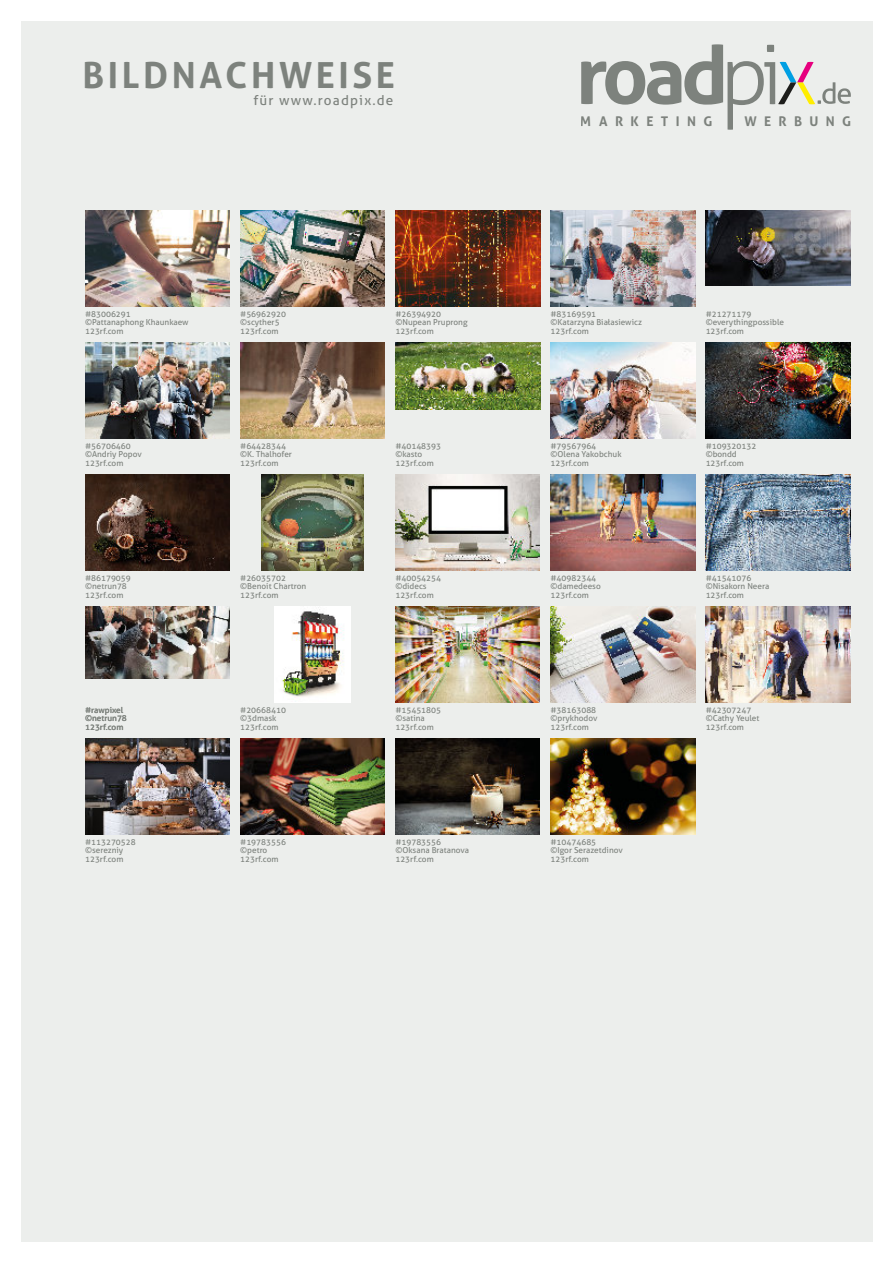
<style>
.page{position:relative;width:894px;height:1263px;background:#fff}
.page>*{position:absolute;margin:0;border:0;box-sizing:border-box;transform-origin:0 0}
.t1{font:700 36px "Aller";letter-spacing:.1em;color:#7d827d}
.t2{font:13.5px "Aller";letter-spacing:.085em;color:#7d827d}
.t3{font:700 13.35px "Aller";letter-spacing:.555em;color:#7d827d}
.t4{font:8.25px/8.4px "Aller";color:#7d827d}
</style>
<div class="page">
<div style="left:21px;top:21px;width:851px;height:1221px;background:#eceeec"></div>
<svg style="left:581px;top:44px;width:269px;height:86px"></svg>
<img style="left:85px;top:210px;width:145px;height:97px">
<img style="left:240px;top:210px;width:145px;height:97px">
<img style="left:395px;top:210px;width:145px;height:97px">
<img style="left:550px;top:210px;width:145px;height:97px">
<img style="left:705px;top:210px;width:145px;height:76px">
<img style="left:85px;top:342px;width:144px;height:97px">
<img style="left:240px;top:342px;width:144px;height:97px">
<img style="left:395px;top:342px;width:145px;height:67px">
<img style="left:550px;top:342px;width:144px;height:97px">
<img style="left:705px;top:342px;width:144px;height:97px">
<img style="left:85px;top:474px;width:144px;height:97px">
<img style="left:261px;top:474px;width:102px;height:97px">
<img style="left:395px;top:474px;width:144px;height:97px">
<img style="left:550px;top:474px;width:144px;height:96px">
<img style="left:705px;top:474px;width:144px;height:96px">
<img style="left:85px;top:606px;width:144px;height:72px">
<img style="left:274px;top:606px;width:76px;height:96px">
<img style="left:395px;top:606px;width:144px;height:96px">
<img style="left:550px;top:606px;width:144px;height:96px">
<img style="left:705px;top:606px;width:144px;height:96px">
<img style="left:85px;top:738px;width:144px;height:96px">
<img style="left:240px;top:738px;width:144px;height:96px">
<img style="left:395px;top:738px;width:144px;height:96px">
<img style="left:550px;top:738px;width:144px;height:96px">
<h1 class="t1" style="left:82px;top:61px;width:314px">BILDNACHWEISE</h1>
<h2 class="t2" style="left:253px;top:95px;width:141px">für www.roadpix.de</h2>
<h3 class="t3" style="left:580px;top:116px;width:133px">MARKETING</h3>
<h3 class="t3" style="left:744px;top:116px;width:108px">WERBUNG</h3>
<p class="t4" style="left:85px;top:311px;width:105px">#83006291 ©Pattanaphong Khaunkaew<br>123rf.com</p>
<p class="t4" style="left:240px;top:311px;width:47px">#56962920 ©scyther5<br>123rf.com</p>
<p class="t4" style="left:395px;top:311px;width:74px">#26394920 ©Nupean Pruprong<br>123rf.com</p>
<p class="t4" style="left:550px;top:311px;width:93px">#83169591 ©Katarzyna Białasiewicz<br>123rf.com</p>
<p class="t4" style="left:705px;top:311px;width:80px">#21271179 ©everythingpossible<br>123rf.com</p>
<p class="t4" style="left:85px;top:443px;width:58px">#56706460 ©Andriy Popov<br>123rf.com</p>
<p class="t4" style="left:240px;top:443px;width:53px">#64428344 ©K. Thalhofer<br>123rf.com</p>
<p class="t4" style="left:395px;top:443px;width:47px">#40148393 ©kasto<br>123rf.com</p>
<p class="t4" style="left:550px;top:443px;width:72px">#79567964 ©Olena Yakobchuk<br>123rf.com</p>
<p class="t4" style="left:705px;top:443px;width:52px">#109320132 ©bondd<br>123rf.com</p>
<p class="t4" style="left:85px;top:575px;width:47px">#86179059 ©netrun78<br>123rf.com</p>
<p class="t4" style="left:240px;top:575px;width:67px">#26035702 ©Benoit Chartron<br>123rf.com</p>
<p class="t4" style="left:395px;top:575px;width:47px">#40054254 ©didecs<br>123rf.com</p>
<p class="t4" style="left:550px;top:575px;width:52px">#40982344 ©damedeeso<br>123rf.com</p>
<p class="t4" style="left:705px;top:575px;width:65px">#41541076 ©Nisakorn Neera<br>123rf.com</p>
<p class="t4" style="left:85px;top:706px;width:43px">#rawpixel ©netrun78<br>123rf.com</p>
<p class="t4" style="left:240px;top:706px;width:47px">#20668410 ©3dmask<br>123rf.com</p>
<p class="t4" style="left:395px;top:706px;width:47px">#15451805 ©satina<br>123rf.com</p>
<p class="t4" style="left:550px;top:706px;width:48px">#38163088 ©prykhodov<br>123rf.com</p>
<p class="t4" style="left:705px;top:706px;width:55px">#42307247 ©Cathy Yeulet<br>123rf.com</p>
<p class="t4" style="left:85px;top:838px;width:52px">#113270528 ©serezniy<br>123rf.com</p>
<p class="t4" style="left:240px;top:838px;width:47px">#19783556 ©petro<br>123rf.com</p>
<p class="t4" style="left:395px;top:838px;width:75px">#19783556 ©Oksana Bratanova<br>123rf.com</p>
<p class="t4" style="left:550px;top:838px;width:74px">#10474685<br>©Igor Serazetdinov<br>123rf.com</p>
</div>
